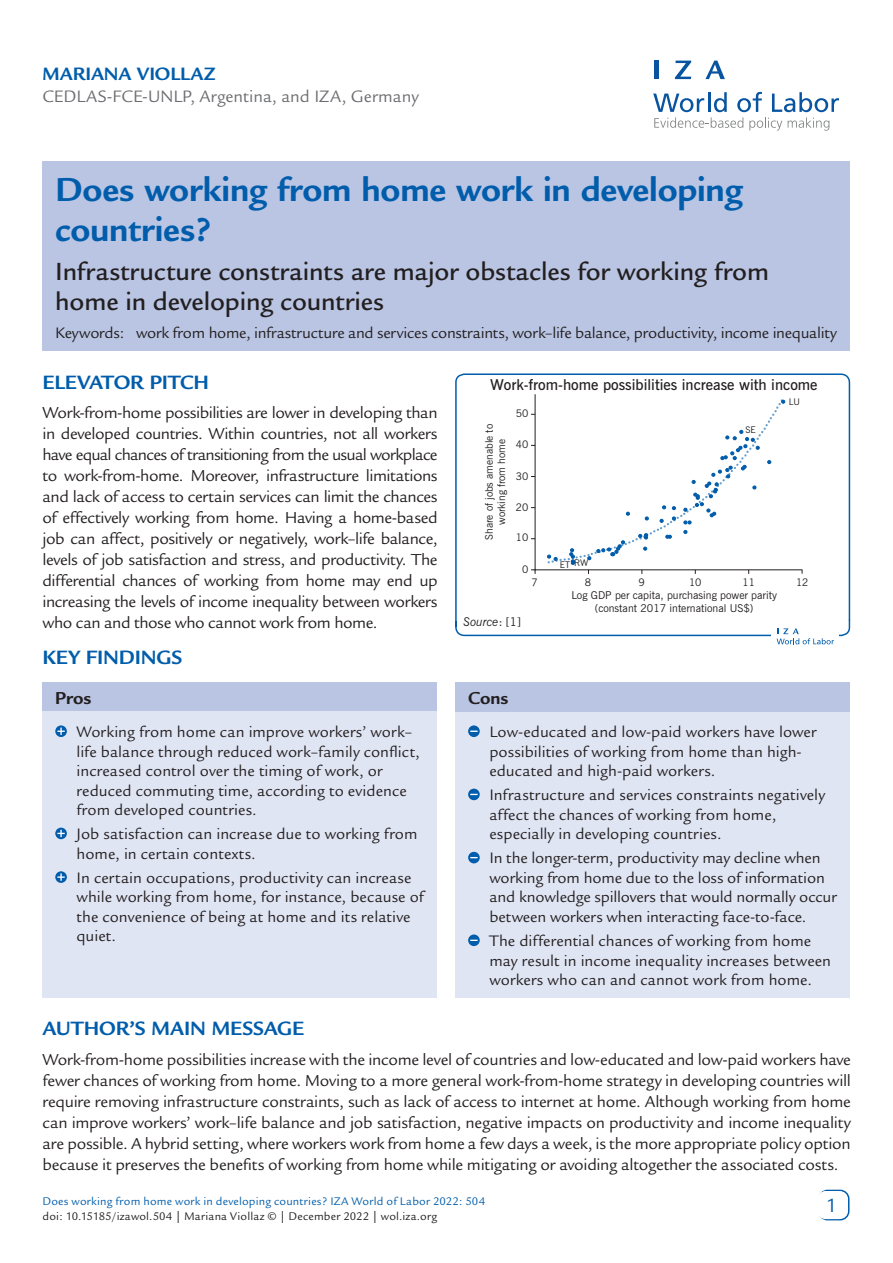
<style>
.page{position:relative;width:893px;height:1263px;background:#fff}
.page>*{position:absolute;margin:0;border:0;box-sizing:border-box;transform-origin:0 0}
.Cover__Title{font:700 36px/40.5px "Legacy Sans";letter-spacing:-.005em;color:#015dab}
.Cover__Subtitle{font:500 27px/30px "Legacy Sans";letter-spacing:-.005em;color:#231f20}
.Main__A_Level_Headin{font:700 21px "Legacy Sans";letter-spacing:-.01em;color:#015dab}
.t1{font:21px "Legacy Sans";color:#015dab}
.Cover__AuthorName{font:700 19.5px "Legacy Sans";letter-spacing:-.005em;color:#015dab}
.Cover__Pro_Con_Heade{font:700 18.75px "Legacy Sans";letter-spacing:-.005em;color:#231f20}
.Cover__Affiliation{font:18px "Legacy Sans";color:#6c6d70}
.Main__Bodytext{font:17.25px/21px "Legacy Sans";letter-spacing:-.02em;color:#231f20;text-align:justify}
.Cover__Pro_Con_Bulle{font:16.5px/19.5px "Legacy Sans";color:#231f20}
.Keywords{font:16.5px "Legacy Sans";letter-spacing:-.015em;color:#231f20}
.t2{font:600 15px "News Gothic BT";color:#231f20}
.t3{font:12px "Legacy Sans";letter-spacing:.015em;color:#015dab}
.t4{font:12px "Legacy Sans";letter-spacing:.015em;color:#231f20}
.t5{font:italic 12px "News Gothic BT";color:#231f20}
.t6{font:10.8px/12.9px "News Gothic BT";color:#231f20;text-align:center}
.t7{font:10.5px/12.6px "News Gothic BT";color:#231f20;text-align:center}
.t8{font:9.15px "News Gothic BT";color:#231f20}
.s1{font-style:normal}
</style>
<div class="page">
<div style="left:43px;top:162px;width:807px;height:189px;background:#b9c5e3"></div>
<div style="left:818px;top:1190px;width:31px;height:30px;border:2px solid #015dab;border-radius:9px"></div>
<div style="left:817px;top:1191px;width:30px;height:28px;background:#fff;border-radius:9px"></div>
<svg style="left:653px;top:92px;width:186px;height:39px"></svg>
<hr style="left:654px;top:61px;width:4px;height:18px;background:#0854a0">
<svg style="left:675px;top:61px;width:16px;height:18px"></svg>
<svg style="left:705px;top:61px;width:20px;height:18px"></svg>
<div style="left:455px;top:682px;width:395px;height:315px;background:#e0e5f3"></div>
<div style="left:455px;top:682px;width:395px;height:29px;background:#b9c5e3"></div>
<div style="left:468px;top:725px;width:12px;height:12px;background:#015dab;border-radius:50%"></div>
<svg style="left:470px;top:730px;width:8px;height:2px"></svg>
<svg style="left:468px;top:789px;width:12px;height:11px"></svg>
<svg style="left:468px;top:852px;width:12px;height:11px"></svg>
<svg style="left:468px;top:934px;width:12px;height:12px"></svg>
<div style="left:43px;top:682px;width:394px;height:315px;background:#e0e5f3"></div>
<div style="left:43px;top:682px;width:394px;height:28px;background:#b9c5e3"></div>
<svg style="left:55px;top:725px;width:12px;height:12px"></svg>
<svg style="left:57px;top:727px;width:8px;height:8px"></svg>
<svg style="left:55px;top:828px;width:12px;height:11px"></svg>
<svg style="left:57px;top:830px;width:8px;height:7px"></svg>
<svg style="left:55px;top:871px;width:12px;height:12px"></svg>
<svg style="left:57px;top:873px;width:8px;height:8px"></svg>
<svg style="left:455px;top:373px;width:395px;height:264px"></svg>
<div style="left:772px;top:623px;width:67px;height:27px;background:#fff"></div>
<svg style="left:777px;top:628px;width:57px;height:16px"></svg>
<svg style="left:534px;top:393px;width:269px;height:178px"></svg>
<svg style="left:531px;top:569px;width:5px;height:5px"></svg>
<svg style="left:545px;top:395px;width:241px;height:179px"></svg>
<p class="Cover__AuthorName" style="left:43px;top:63px;width:174px">MARIANA VIOLLAZ</p>
<p class="Cover__Affiliation" style="left:43px;top:86px;width:378px">CEDLAS-FCE-UNLP, Argentina, and IZA, Germany</p>
<p class="Cover__Title" style="left:55px;top:169px;width:689px">Does working from home work in developing countries?</p>
<p class="Cover__Subtitle" style="left:55px;top:257px;width:715px">Infrastructure constraints are major obstacles for working from home in developing countries</p>
<p class="Keywords" style="left:55px;top:324px;width:783px">Keywords: work from home, infrastructure and services constraints, work–life balance, productivity, income inequality</p>
<p class="Main__A_Level_Headin" style="left:43px;top:370px;width:168px">ELEVATOR PITCH</p>
<p class="Main__Bodytext" style="left:43px;top:402px;width:397px">Work-from-home possibilities are lower in developing than in developed countries. Within countries, not all workers have equal chances of transitioning from the usual workplace to work-from-home. Moreover, infrastructure limitations and lack of access to certain services can limit the chances of effectively working from home. Having a home-based job can affect, positively or negatively, work–life balance, levels of job satisfaction and stress, and productivity. The differential chances of working from home may end up increasing the levels of income inequality between workers who can and those who cannot work from home.</p>
<p class="Main__A_Level_Headin" style="left:43px;top:645px;width:141px">KEY FINDINGS</p>
<p class="Cover__Pro_Con_Heade" style="left:55px;top:687px;width:38px">Pros</p>
<p class="Cover__Pro_Con_Bulle" style="left:77px;top:722px;width:345px">Working from home can improve workers’ work– life balance through reduced work–family conflict, increased control over the timing of work, or reduced commuting time, according to evidence from developed countries.</p>
<p class="Cover__Pro_Con_Bulle" style="left:77px;top:824px;width:343px">Job satisfaction can increase due to working from home, in certain contexts.</p>
<p class="Cover__Pro_Con_Bulle" style="left:77px;top:868px;width:349px">In certain occupations, productivity can increase while working from home, for instance, because of the convenience of being at home and its relative quiet.</p>
<p class="t2" style="left:490px;top:375px;width:329px">Work-from-home possibilities increase with income</p>
<p class="t7" style="left:483px;top:540px;width:117px;rotate:-90deg">Share of jobs amenable to working from home</p>
<p class="t7" style="left:516px;top:407px;width:14px">50</p>
<p class="t7" style="left:516px;top:438px;width:14px">40</p>
<p class="t7" style="left:516px;top:469px;width:14px">30</p>
<p class="t7" style="left:516px;top:501px;width:14px">20</p>
<p class="t7" style="left:516px;top:531px;width:14px">10</p>
<p class="t7" style="left:522px;top:562px;width:8px">0</p>
<p class="t8" style="left:574px;top:557px;width:16px">RW</p>
<p class="t8" style="left:560px;top:559px;width:12px">ET</p>
<p class="t8" style="left:745px;top:424px;width:12px">SE</p>
<p class="t8" style="left:789px;top:396px;width:13px">LU</p>
<p class="t7" style="left:531px;top:576px;width:8px">7</p>
<p class="t7" style="left:585px;top:576px;width:8px">8</p>
<p class="t7" style="left:638px;top:576px;width:8px">9</p>
<p class="t7" style="left:689px;top:576px;width:14px">10</p>
<p class="t7" style="left:742px;top:576px;width:14px">11</p>
<p class="t7" style="left:796px;top:576px;width:14px">12</p>
<p class="t6" style="left:571px;top:588px;width:207px">Log GDP per capita, purchasing power parity (constant 2017 international US$)</p>
<p class="t5" style="left:463px;top:615px;width:59px">Source<span class="s1">: [1]</span></p>
<p class="Cover__Pro_Con_Heade" style="left:468px;top:687px;width:42px">Cons</p>
<p class="Cover__Pro_Con_Bulle" style="left:489px;top:722px;width:329px">Low-educated and low-paid workers have lower possibilities of working from home than high&shy;educated and high-paid workers.</p>
<p class="Cover__Pro_Con_Bulle" style="left:489px;top:785px;width:337px">Infrastructure and services constraints negatively affect the chances of working from home, especially in developing countries.</p>
<p class="Cover__Pro_Con_Bulle" style="left:489px;top:849px;width:349px">In the longer-term, productivity may decline when working from home due to the loss of information and knowledge spillovers that would normally occur between workers when interacting face-to-face.</p>
<p class="Cover__Pro_Con_Bulle" style="left:489px;top:931px;width:343px">The differential chances of working from home may result in income inequality increases between workers who can and cannot work from home.</p>
<p class="Main__A_Level_Headin" style="left:43px;top:1016px;width:263px">AUTHOR’S MAIN MESSAGE</p>
<p class="Main__Bodytext" style="left:43px;top:1049px;width:810px">Work-from-home possibilities increase with the income level of countries and low-educated and low-paid workers have fewer chances of working from home. Moving to a more general work-from-home strategy in developing countries will require removing infrastructure constraints, such as lack of access to internet at home. Although working from home can improve workers’ work–life balance and job satisfaction, negative impacts on productivity and income inequality are possible. A hybrid setting, where workers work from home a few days a week, is the more appropriate policy option because it preserves the benefits of working from home while mitigating or avoiding altogether the associated costs.</p>
<p class="t3" style="left:43px;top:1195px;width:444px">Does working from home work in developing countries? IZA World of Labor 2022: 504</p>
<p class="t4" style="left:43px;top:1210px;width:396px">doi: 10.15185/izawol.504 | Mariana Viollaz © | December 2022 | wol.iza.org</p>
<p class="t1" style="left:828px;top:1193px;width:13px">1</p>
</div>
